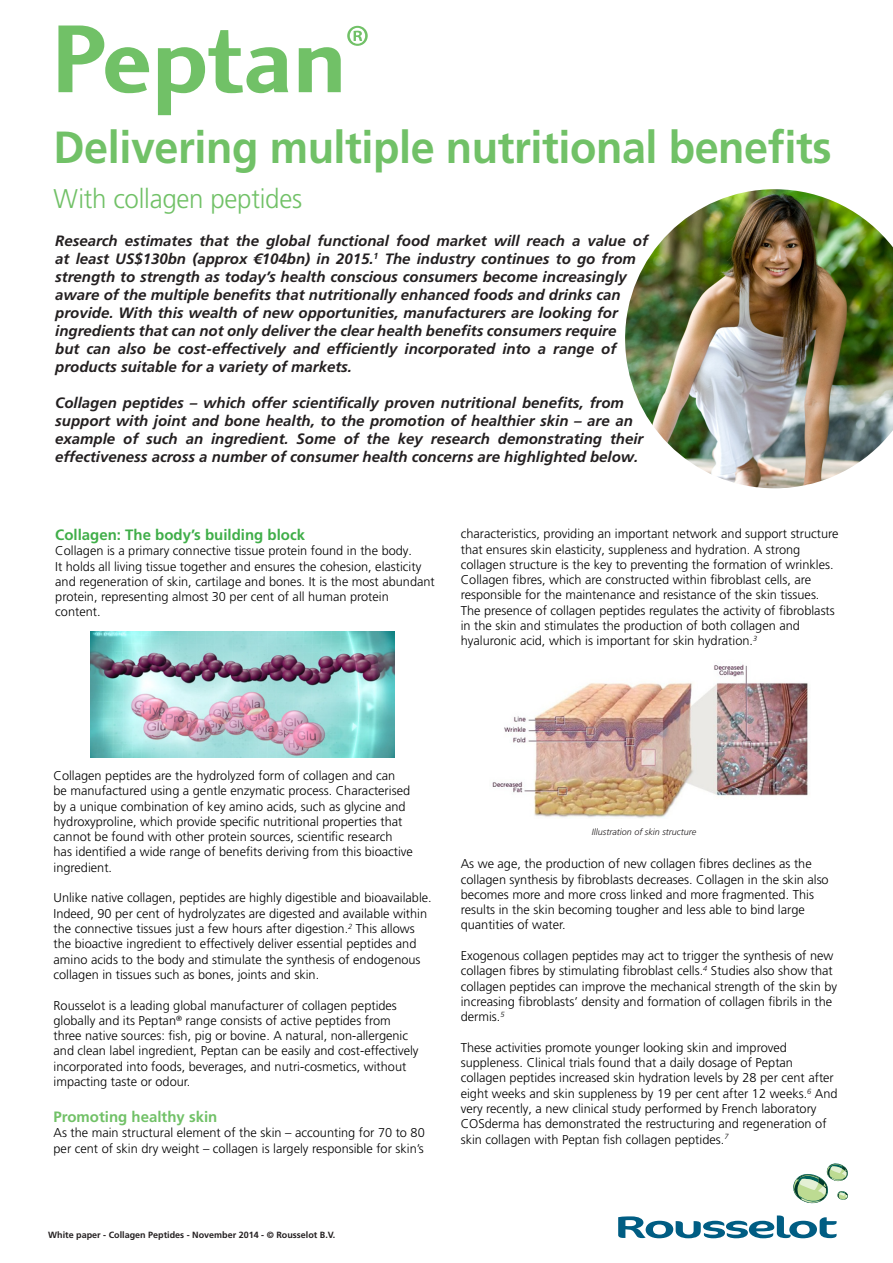
<style>
.page{position:relative;width:893px;height:1263px;background:#fff}
.page>*{position:absolute;margin:0;border:0;box-sizing:border-box;transform-origin:0 0}
.t1{font:700 45px "Frutiger LT Pro";letter-spacing:-.01em;color:#71c167;scale:.96 1}
.t2{font:300 27px "Frutiger LT Pro";letter-spacing:-.01em;color:#71c167;scale:.96 1}
.t3{font:italic 700 15px/18px "Frutiger LT Pro";color:#231f20}
.t4{font:700 15px "Frutiger LT Pro";color:#40ae49}
.t5{font:700 15px "Frutiger LT Pro";color:#71c167}
.t6{font:300 12.75px/15.3px "Frutiger LT Pro";color:#000}
.t7{font:700 9px "Frutiger LT Pro";color:#231f20}
.t8{font:italic 300 9px "Frutiger LT Pro";color:#231f20}
</style>
<div class="page">
<svg style="left:618px;top:1215px;width:219px;height:23px"></svg>
<svg style="left:793px;top:1163px;width:55px;height:41px"></svg>
<svg style="left:58px;top:26px;width:91px;height:67px"></svg>
<svg style="left:158px;top:30px;width:130px;height:85px"></svg>
<svg style="left:299px;top:47px;width:42px;height:45px"></svg>
<svg style="left:347px;top:26px;width:21px;height:20px"></svg>
<img style="left:625px;top:189px;width:268px;height:299px">
<img style="left:91px;top:632px;width:304px;height:125px">
<img style="left:492px;top:664px;width:316px;height:154px">
<h1 class="t1" style="left:54px;top:121px;width:812px">Delivering multiple nutritional benefits</h1>
<h2 class="t2" style="left:54px;top:183px;width:261px">With collagen peptides</h2>
<p class="t3" style="left:55px;top:232px;width:594px">Research estimates that the global functional food market will reach a value of at least US$130bn (approx €104bn) in 2015.<sup>1</sup> The industry continues to go from strength to strength as today’s health conscious consumers become increasingly aware of the multiple benefits that nutritionally enhanced foods and drinks can provide. With this wealth of new opportunities, manufacturers are looking for ingredients that can not only deliver the clear health benefits consumers require<br>but can also be cost-effectively and efficiently incorporated into a range of products suitable for a variety of markets.</p>
<p class="t3" style="left:55px;top:394px;width:590px">Collagen peptides – which offer scientifically proven nutritional benefits, from support with joint and bone health, to the promotion of healthier skin – are an example of such an ingredient. Some of the key research demonstrating their effectiveness across a number of consumer health concerns are highlighted below.</p>
<p class="t4" style="left:55px;top:526px;width:251px">Collagen: The body’s building block</p>
<p class="t6" style="left:55px;top:543px;width:381px">Collagen is a primary connective tissue protein found in the body.<br>It holds all living tissue together and ensures the cohesion, elasticity and regeneration of skin, cartilage and bones. It is the most abundant protein, representing almost 30 per cent of all human protein content.</p>
<p class="t6" style="left:461px;top:526px;width:379px">characteristics, providing an important network and support structure that ensures skin elasticity, suppleness and hydration. A strong collagen structure is the key to preventing the formation of wrinkles.<br>Collagen fibres, which are constructed within fibroblast cells, are responsible for the maintenance and resistance of the skin tissues.<br>The presence of collagen peptides regulates the activity of fibroblasts in the skin and stimulates the production of both collagen and hyaluronic acid, which is important for skin hydration.<sup>3</sup></p>
<p class="t6" style="left:54px;top:768px;width:361px">Collagen peptides are the hydrolyzed form of collagen and can<br>be manufactured using a gentle enzymatic process. Characterised by a unique combination of key amino acids, such as glycine and hydroxyproline, which provide specific nutritional properties that cannot be found with other protein sources, scientific research has identified a wide range of benefits deriving from this bioactive ingredient.</p>
<p class="t6" style="left:54px;top:890px;width:380px">Unlike native collagen, peptides are highly digestible and bioavailable.<br>Indeed, 90 per cent of hydrolyzates are digested and available within the connective tissues just a few hours after digestion.<sup>2</sup> This allows the bioactive ingredient to effectively deliver essential peptides and amino acids to the body and stimulate the synthesis of endogenous collagen in tissues such as bones, joints and skin.</p>
<p class="t6" style="left:54px;top:997px;width:367px">Rousselot is a leading global manufacturer of collagen peptides globally and its Peptan<sup>®</sup> range consists of active peptides from three native sources: fish, pig or bovine. A natural, non-allergenic and clean label ingredient, Peptan can be easily and cost-effectively incorporated into foods, beverages, and nutri-cosmetics, without impacting taste or odour.</p>
<p class="t5" style="left:54px;top:1108px;width:165px">Promoting healthy skin</p>
<p class="t6" style="left:54px;top:1125px;width:373px">As the main structural element of the skin – accounting for 70 to 80 per cent of skin dry weight – collagen is largely responsible for skin’s</p>
<p class="t8" style="left:592px;top:826px;width:106px">Illustration of skin structure</p>
<p class="t6" style="left:461px;top:856px;width:369px">As we age, the production of new collagen fibres declines as the collagen synthesis by fibroblasts decreases. Collagen in the skin also becomes more and more cross linked and more fragmented. This results in the skin becoming tougher and less able to bind large quantities of water.</p>
<p class="t6" style="left:461px;top:948px;width:378px">Exogenous collagen peptides may act to trigger the synthesis of new collagen fibres by stimulating fibroblast cells.<sup>4</sup> Studies also show that collagen peptides can improve the mechanical strength of the skin by increasing fibroblasts’ density and formation of collagen fibrils in the dermis.<sup>5</sup></p>
<p class="t6" style="left:461px;top:1040px;width:378px">These activities promote younger looking skin and improved suppleness. Clinical trials found that a daily dosage of Peptan collagen peptides increased skin hydration levels by 28 per cent after eight weeks and skin suppleness by 19 per cent after 12 weeks.<sup>6</sup> And very recently, a new clinical study performed by French laboratory COSderma has demonstrated the restructuring and regeneration of skin collagen with Peptan fish collagen peptides.<sup>7</sup></p>
<p class="t7" style="left:48px;top:1230px;width:289px">White paper - Collagen Peptides - November 2014 - © Rousselot B.V.</p>
</div>
